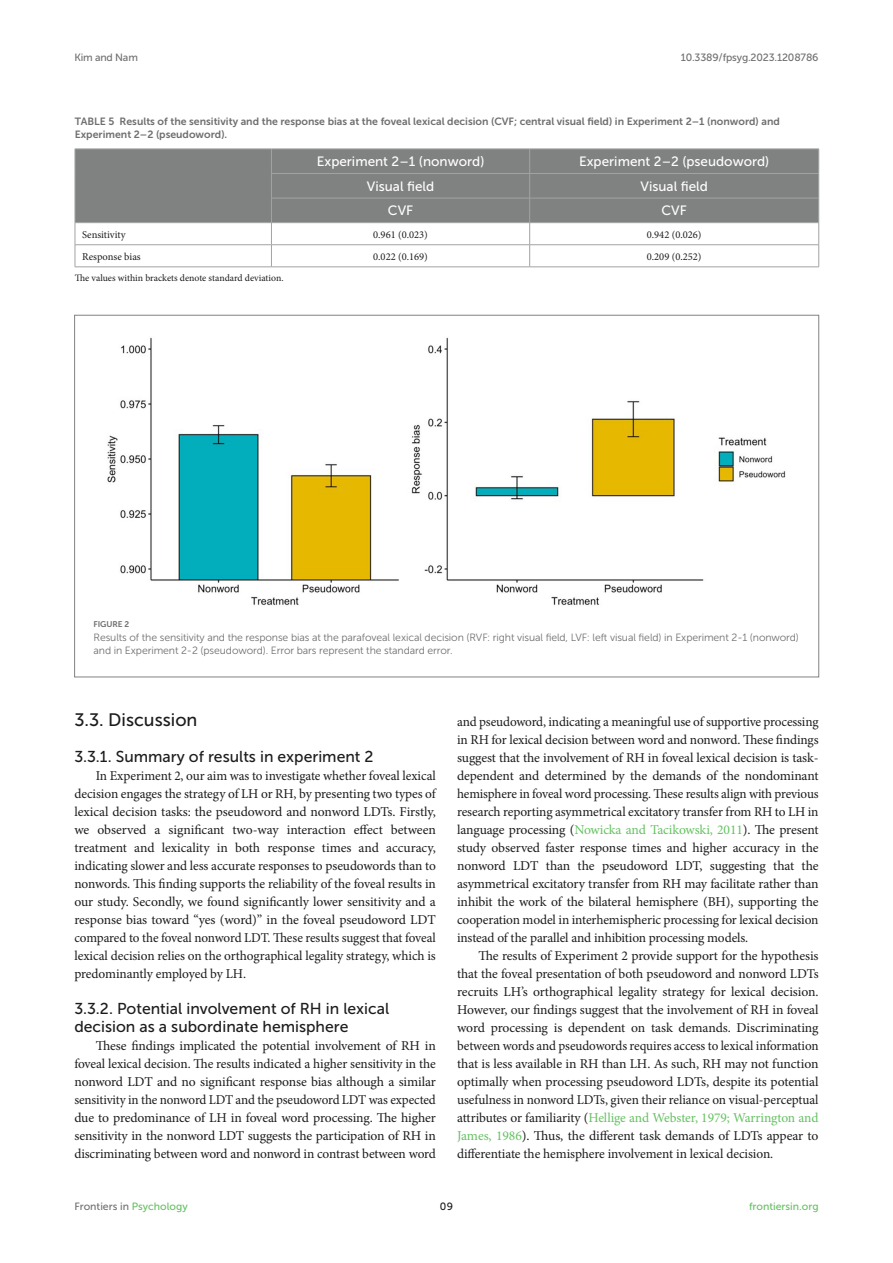
<style>
.page{position:relative;width:893px;height:1263px;background:#fff}
.page>*{position:absolute;margin:0;border:0;box-sizing:border-box;transform-origin:0 0}
.HEAD_2{font:18px "Museo Sans 500";color:#1b1c1b}
.HEAD_3{font:15.75px/18px "Museo Sans 500";color:#1b1c1b}
.HEAD_3_after_HEAD_2{font:15.75px "Museo Sans 500";color:#1b1c1b}
.TEXT_FLUSH{font:13.5px/18px "Minion Pro";letter-spacing:-.01em;color:#1b1c1b;text-align:justify}
.TEXT{font:13.5px/18px "Minion Pro";letter-spacing:-.005em;color:#1b1c1b;text-align:justify}
.TB_CH{font:13.5px "Museo Sans 500";color:#fff}
.FIG_LEG{font:10.5px/13.5px "Museo Sans 300";letter-spacing:-.01em;color:#706f70}
.TT{font:10.5px/13.5px "Museo Sans 700";color:#706f70}
.TB_TX{font:10.5px "Minion Pro";color:#1b1c1b}
.t1{font:10.5px "Museo Sans 500";letter-spacing:-.015em;color:#706f70}
.t2{font:10.5px "Museo Sans 500";color:#65c161}
.t3{font:10.5px "Museo Sans 500";color:#1b1c1b}
.TFN{font:9.75px "Minion Pro";color:#1b1c1b}
.FIG_HD{font:8.25px "Museo Sans 700";letter-spacing:-.01em;color:#706f70}
.s1{color:#65c161}
</style>
<div class="page">
<img style="left:107px;top:337px;width:679px;height:268px">
<div style="left:76px;top:150px;width:742px;height:72px;background:#808181"></div>
<hr style="left:271px;top:267px;width:259px;height:1px;background:#a2a3a3">
<hr style="left:530px;top:267px;width:289px;height:1px;background:#a2a3a3">
<hr style="left:75px;top:267px;width:196px;height:1px;background:#a2a3a3">
<hr style="left:271px;top:149px;width:259px;height:1px;background:#a2a3a3">
<hr style="left:530px;top:149px;width:289px;height:1px;background:#a2a3a3">
<hr style="left:75px;top:149px;width:196px;height:1px;background:#a2a3a3">
<hr style="left:75px;top:222px;width:196px;height:1px;background:#a2a3a3">
<hr style="left:530px;top:173px;width:289px;height:1px;background:#a2a3a3">
<hr style="left:271px;top:173px;width:259px;height:1px;background:#a2a3a3">
<hr style="left:530px;top:198px;width:289px;height:1px;background:#a2a3a3">
<hr style="left:530px;top:222px;width:289px;height:1px;background:#a2a3a3">
<hr style="left:271px;top:198px;width:259px;height:1px;background:#a2a3a3">
<hr style="left:271px;top:222px;width:259px;height:1px;background:#a2a3a3">
<hr style="left:271px;top:244px;width:259px;height:1px;background:#a2a3a3">
<svg style="left:529px;top:150px;width:1px;height:117px"></svg>
<svg style="left:818px;top:150px;width:1px;height:117px"></svg>
<hr style="left:530px;top:244px;width:289px;height:1px;background:#a2a3a3">
<svg style="left:75px;top:149px;width:1px;height:118px"></svg>
<svg style="left:271px;top:150px;width:1px;height:117px"></svg>
<hr style="left:75px;top:244px;width:196px;height:1px;background:#a2a3a3">
<p class="t1" style="left:74px;top:51px;width:65px">Kim and Nam</p>
<p class="t1" style="left:681px;top:51px;width:139px">10.3389/fpsyg.2023.1208786</p>
<p class="TT" style="left:75px;top:114px;width:706px">TABLE 5 Results of the sensitivity and the response bias at the foveal lexical decision (CVF; central visual field) in Experiment 2–1 (nonword) and<br>Experiment 2–2 (pseudoword).</p>
<p class="TB_CH" style="left:317px;top:154px;width:169px">Experiment 2–1 (nonword)</p>
<p class="TB_CH" style="left:579px;top:154px;width:192px">Experiment 2–2 (pseudoword)</p>
<p class="TB_CH" style="left:367px;top:179px;width:69px">Visual field</p>
<p class="TB_CH" style="left:641px;top:179px;width:69px">Visual field</p>
<p class="TB_CH" style="left:388px;top:203px;width:27px">CVF</p>
<p class="TB_CH" style="left:662px;top:203px;width:27px">CVF</p>
<p class="TB_TX" style="left:82px;top:227px;width:45px">Sensitivity</p>
<p class="TB_TX" style="left:373px;top:227px;width:56px">0.961 (0.023)</p>
<p class="TB_TX" style="left:647px;top:227px;width:56px">0.942 (0.026)</p>
<p class="TB_TX" style="left:82px;top:249px;width:60px">Response bias</p>
<p class="TB_TX" style="left:373px;top:249px;width:56px">0.022 (0.169)</p>
<p class="TB_TX" style="left:647px;top:249px;width:56px">0.209 (0.252)</p>
<p class="TFN" style="left:75px;top:271px;width:210px">The values within brackets denote standard deviation.</p>
<p class="FIG_HD" style="left:94px;top:620px;width:37px">FIGURE 2</p>
<p class="FIG_LEG" style="left:94px;top:630px;width:707px">Results of the sensitivity and the response bias at the parafoveal lexical decision (RVF: right visual field, LVF: left visual field) in Experiment 2-1 (nonword) and in Experiment 2-2 (pseudoword). Error bars represent the standard error.</p>
<p class="HEAD_2" style="left:74px;top:710px;width:125px">3.3. Discussion</p>
<p class="HEAD_3_after_HEAD_2" style="left:74px;top:748px;width:301px">3.3.1. Summary of results in experiment 2</p>
<p class="TEXT_FLUSH" style="left:74px;top:767px;width:363px;text-indent:21px">In Experiment 2, our aim was to investigate whether foveal lexical decision engages the strategy of LH or RH, by presenting two types of lexical decision tasks: the pseudoword and nonword LDTs. Firstly, we observed a significant two-way interaction effect between treatment and lexicality in both response times and accuracy, indicating slower and less accurate responses to pseudowords than to nonwords. This finding supports the reliability of the foveal results in our study. Secondly, we found significantly lower sensitivity and a response bias toward “yes (word)” in the foveal pseudoword LDT compared to the foveal nonword LDT. These results suggest that foveal lexical decision relies on the orthographical legality strategy, which is predominantly employed by LH.</p>
<p class="HEAD_3" style="left:74px;top:1000px;width:316px">3.3.2. Potential involvement of RH in lexical decision as a subordinate hemisphere</p>
<p class="TEXT_FLUSH" style="left:74px;top:1037px;width:363px;text-indent:21px">These findings implicated the potential involvement of RH in foveal lexical decision. The results indicated a higher sensitivity in the nonword LDT and no significant response bias although a similar sensitivity in the nonword LDT and the pseudoword LDT was expected due to predominance of LH in foveal word processing. The higher sensitivity in the nonword LDT suggests the participation of RH in discriminating between word and nonword in contrast between word</p>
<p class="TEXT_FLUSH" style="left:457px;top:713px;width:363px">and pseudoword, indicating a meaningful use of supportive processing in RH for lexical decision between word and nonword. These findings suggest that the involvement of RH in foveal lexical decision is task&shy;dependent and determined by the demands of the nondominant hemisphere in foveal word processing. These results align with previous research reporting asymmetrical excitatory transfer from RH to LH in language processing (<span class="s1">Nowicka and Tacikowski, 2011</span>). The present study observed faster response times and higher accuracy in the nonword LDT than the pseudoword LDT, suggesting that the asymmetrical excitatory transfer from RH may facilitate rather than inhibit the work of the bilateral hemisphere (BH), supporting the cooperation model in interhemispheric processing for lexical decision instead of the parallel and inhibition processing models.</p>
<p class="TEXT" style="left:457px;top:947px;width:363px;text-indent:21px">The results of Experiment 2 provide support for the hypothesis that the foveal presentation of both pseudoword and nonword LDTs recruits LH’s orthographical legality strategy for lexical decision.<br>However, our findings suggest that the involvement of RH in foveal word processing is dependent on task demands. Discriminating between words and pseudowords requires access to lexical information that is less available in RH than LH. As such, RH may not function optimally when processing pseudoword LDTs, despite its potential usefulness in nonword LDTs, given their reliance on visual-perceptual attributes or familiarity (<span class="s1">Hellige and Webster, 1979; Warrington and James, 1986</span>). Thus, the different task demands of LDTs appear to differentiate the hemisphere involvement in lexical decision.</p>
<p class="t1" style="left:74px;top:1200px;width:115px">Frontiers in <span class="s1">Psychology</span></p>
<p class="t3" style="left:440px;top:1200px;width:15px">09</p>
<p class="t2" style="left:749px;top:1200px;width:71px">frontiersin.org</p>
</div>
